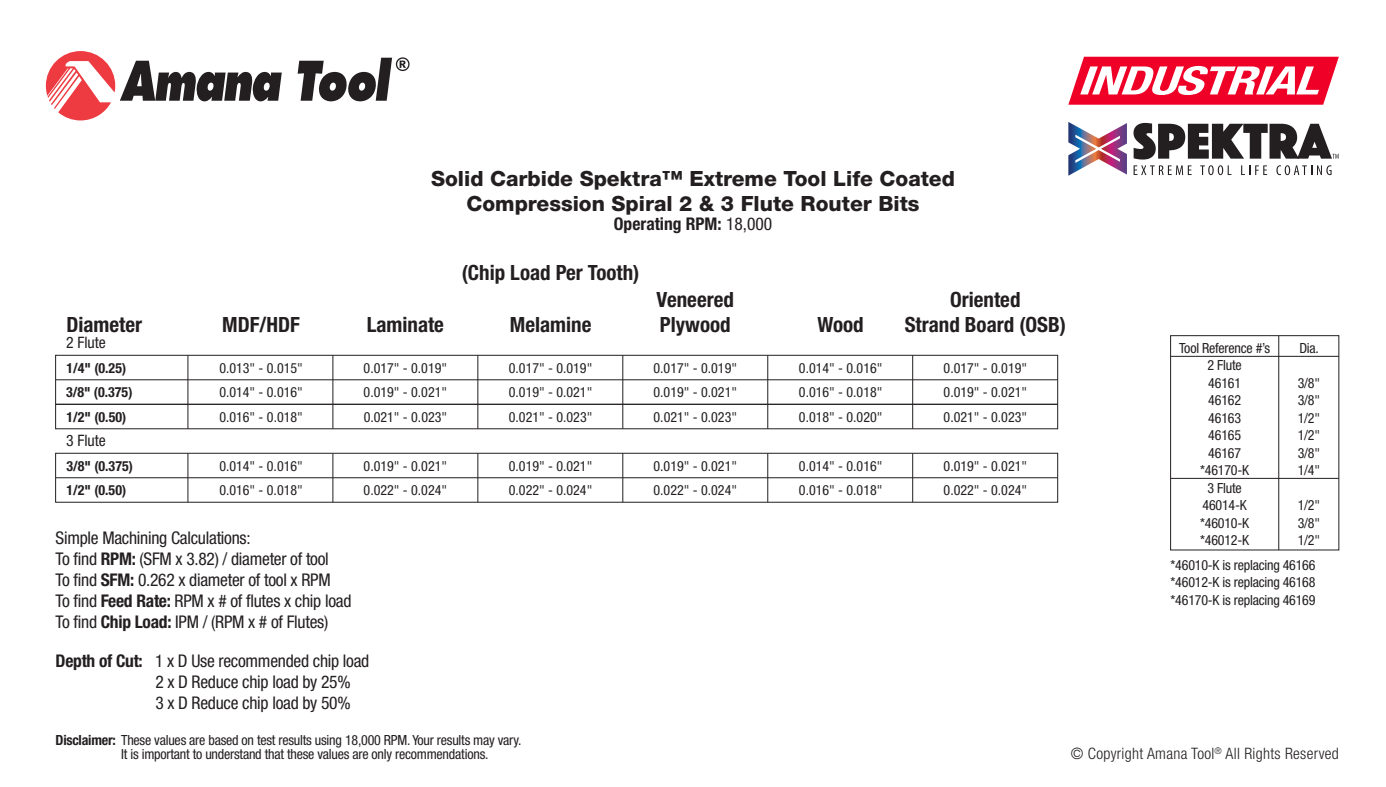
<style>
.page{position:relative;width:1386px;height:787px;background:#fff}
.page>*{position:absolute;margin:0;border:0;box-sizing:border-box;transform-origin:0 0}
.t1{font:italic 700 condensed 39.2px "Helvetica Neue";letter-spacing:-.025em;color:#fff;scale:1.35 1}
.t2{font:700 condensed 21px "Helvetica Neue";color:#231f20}
.t3{font:800 21px/25.2px "Helvetica Neue";color:#231f20;text-align:center}
.t4{font:condensed 17.5px/21px "Helvetica Neue";letter-spacing:-.015em;color:#231f20}
.t5{font:700 condensed 17.5px "Helvetica Neue";color:#231f20}
.t6{font:300 condensed 15.75px "Helvetica Neue";letter-spacing:.02em;color:#231f20}
.t7{font:condensed 15.75px "Helvetica Neue";color:#231f20}
.t8{font:condensed 14px/17.5px "Helvetica Neue";letter-spacing:-.015em;color:#231f20}
.t9{font:700 condensed 14px "Helvetica Neue";color:#231f20}
.s1{font-weight:400}
.s2{font-weight:700}
</style>
<div class="page">
<hr style="left:56px;top:379px;width:1002px;height:1px;background:#231f20">
<hr style="left:56px;top:404px;width:1002px;height:1px;background:#231f20">
<hr style="left:56px;top:477px;width:1002px;height:1px;background:#231f20">
<svg style="left:298px;top:57px;width:112px;height:44px"></svg>
<svg style="left:46px;top:51px;width:236px;height:69px"></svg>
<svg style="left:1068px;top:57px;width:271px;height:48px;background:#f01035"></svg>
<hr style="left:187px;top:355px;width:1px;height:74px;background:#231f20">
<hr style="left:332px;top:355px;width:1px;height:74px;background:#231f20">
<hr style="left:477px;top:355px;width:1px;height:74px;background:#231f20">
<hr style="left:622px;top:355px;width:1px;height:74px;background:#231f20">
<hr style="left:767px;top:355px;width:1px;height:74px;background:#231f20">
<hr style="left:912px;top:355px;width:1px;height:74px;background:#231f20">
<hr style="left:187px;top:453px;width:1px;height:49px;background:#231f20">
<hr style="left:332px;top:453px;width:1px;height:49px;background:#231f20">
<hr style="left:477px;top:453px;width:1px;height:49px;background:#231f20">
<hr style="left:622px;top:453px;width:1px;height:49px;background:#231f20">
<hr style="left:767px;top:453px;width:1px;height:49px;background:#231f20">
<hr style="left:912px;top:453px;width:1px;height:49px;background:#231f20">
<div style="left:55px;top:355px;width:1003px;height:74px;border:1px solid #231f20"></div>
<div style="left:55px;top:453px;width:1003px;height:50px;border:1px solid #231f20"></div>
<div style="left:1170px;top:335px;width:169px;height:215px;border:1px solid #231f20"></div>
<hr style="left:1171px;top:356px;width:168px;height:1px;background:#231f20">
<hr style="left:1278px;top:336px;width:1px;height:214px;background:#231f20">
<hr style="left:1171px;top:478px;width:168px;height:1px;background:#231f20">
<svg style="left:1068px;top:122px;width:59px;height:54px"></svg>
<svg style="left:1134px;top:123px;width:205px;height:52px"></svg>
<h1 class="t1" style="left:1077px;top:57px;width:180px">INDUSTRIAL</h1>
<h2 class="t3" style="left:431px;top:166px;width:525px">Solid Carbide Spektra™ Extreme Tool Life Coated<br>Compression Spiral 2 &amp; 3 Flute Router Bits</h2>
<p class="t5" style="left:614px;top:214px;width:160px">Operating RPM: <span class="s1">18,000</span></p>
<h2 class="t2" style="left:462px;top:260px;width:179px">(Chip Load Per Tooth)</h2>
<h2 class="t2" style="left:657px;top:287px;width:79px">Veneered</h2>
<h2 class="t2" style="left:950px;top:287px;width:72px">Oriented</h2>
<h2 class="t2" style="left:66px;top:312px;width:77px">Diameter</h2>
<h2 class="t2" style="left:222px;top:312px;width:79px">MDF/HDF</h2>
<h2 class="t2" style="left:367px;top:312px;width:79px">Laminate</h2>
<h2 class="t2" style="left:510px;top:312px;width:83px">Melamine</h2>
<h2 class="t2" style="left:660px;top:312px;width:72px">Plywood</h2>
<h2 class="t2" style="left:818px;top:312px;width:48px">Wood</h2>
<h2 class="t2" style="left:905px;top:312px;width:163px">Strand Board (OSB)</h2>
<p class="t7" style="left:66px;top:333px;width:41px">2 Flute</p>
<p class="t9" style="left:66px;top:359px;width:61px">1/4" (0.25)</p>
<p class="t8" style="left:219px;top:359px;width:85px">0.013" - 0.015"</p>
<p class="t8" style="left:364px;top:359px;width:85px">0.017" - 0.019"</p>
<p class="t8" style="left:509px;top:359px;width:85px">0.017" - 0.019"</p>
<p class="t8" style="left:654px;top:359px;width:85px">0.017" - 0.019"</p>
<p class="t8" style="left:799px;top:359px;width:85px">0.014" - 0.016"</p>
<p class="t8" style="left:944px;top:359px;width:85px">0.017" - 0.019"</p>
<p class="t9" style="left:66px;top:384px;width:68px">3/8" (0.375)</p>
<p class="t8" style="left:219px;top:383px;width:85px">0.014" - 0.016"</p>
<p class="t8" style="left:364px;top:383px;width:85px">0.019" - 0.021"</p>
<p class="t8" style="left:509px;top:383px;width:85px">0.019" - 0.021"</p>
<p class="t8" style="left:654px;top:383px;width:85px">0.019" - 0.021"</p>
<p class="t8" style="left:799px;top:383px;width:85px">0.016" - 0.018"</p>
<p class="t8" style="left:944px;top:383px;width:85px">0.019" - 0.021"</p>
<p class="t9" style="left:67px;top:408px;width:61px">1/2" (0.50)</p>
<p class="t8" style="left:219px;top:408px;width:85px">0.016" - 0.018"</p>
<p class="t8" style="left:364px;top:408px;width:85px">0.021" - 0.023"</p>
<p class="t8" style="left:509px;top:408px;width:85px">0.021" - 0.023"</p>
<p class="t8" style="left:654px;top:408px;width:85px">0.021" - 0.023"</p>
<p class="t8" style="left:799px;top:408px;width:85px">0.018" - 0.020"</p>
<p class="t8" style="left:944px;top:408px;width:85px">0.021" - 0.023"</p>
<p class="t7" style="left:66px;top:431px;width:41px">3 Flute</p>
<p class="t9" style="left:66px;top:457px;width:68px">3/8" (0.375)</p>
<p class="t8" style="left:219px;top:457px;width:85px">0.014" - 0.016"</p>
<p class="t8" style="left:364px;top:457px;width:85px">0.019" - 0.021"</p>
<p class="t8" style="left:509px;top:457px;width:85px">0.019" - 0.021"</p>
<p class="t8" style="left:654px;top:457px;width:85px">0.019" - 0.021"</p>
<p class="t8" style="left:799px;top:457px;width:85px">0.014" - 0.016"</p>
<p class="t8" style="left:944px;top:457px;width:85px">0.019" - 0.021"</p>
<p class="t9" style="left:66px;top:482px;width:61px">1/2" (0.50)</p>
<p class="t8" style="left:219px;top:481px;width:85px">0.016" - 0.018"</p>
<p class="t8" style="left:364px;top:481px;width:85px">0.022" - 0.024"</p>
<p class="t8" style="left:509px;top:481px;width:85px">0.022" - 0.024"</p>
<p class="t8" style="left:654px;top:481px;width:85px">0.022" - 0.024"</p>
<p class="t8" style="left:799px;top:481px;width:85px">0.016" - 0.018"</p>
<p class="t8" style="left:944px;top:481px;width:85px">0.022" - 0.024"</p>
<p class="t4" style="left:56px;top:527px;width:297px">Simple Machining Calculations:<br>To find <span class="s2">RPM:</span> (SFM x 3.82) / diameter of tool<br>To find <span class="s2">SFM:</span> 0.262 x diameter of tool x RPM<br>To find <span class="s2">Feed Rate:</span> RPM x # of flutes x chip load To find <span class="s2">Chip Load:</span> IPM / (RPM x # of Flutes)</p>
<p class="t8" style="left:1179px;top:339px;width:93px">Tool Reference #’s</p>
<p class="t8" style="left:1299px;top:339px;width:21px">Dia.</p>
<p class="t8" style="left:1208px;top:356px;width:36px">2 Flute<br>46161</p>
<p class="t8" style="left:1298px;top:374px;width:24px">3/8"</p>
<p class="t8" style="left:1208px;top:391px;width:34px">46162</p>
<p class="t8" style="left:1298px;top:391px;width:24px">3/8"</p>
<p class="t8" style="left:1208px;top:409px;width:34px">46163</p>
<p class="t8" style="left:1298px;top:409px;width:24px">1/2"</p>
<p class="t8" style="left:1208px;top:426px;width:34px">46165</p>
<p class="t8" style="left:1298px;top:426px;width:24px">1/2"</p>
<p class="t8" style="left:1208px;top:444px;width:34px">46167</p>
<p class="t8" style="left:1298px;top:444px;width:24px">3/8"</p>
<p class="t8" style="left:1200px;top:461px;width:50px">*46170-K</p>
<p class="t8" style="left:1298px;top:461px;width:24px">1/4"</p>
<p class="t8" style="left:1203px;top:479px;width:46px;text-align:center">3 Flute<br>46014-K</p>
<p class="t8" style="left:1298px;top:496px;width:24px">1/2"</p>
<p class="t8" style="left:1200px;top:514px;width:50px">*46010-K</p>
<p class="t8" style="left:1298px;top:514px;width:24px">3/8"</p>
<p class="t8" style="left:1200px;top:531px;width:50px">*46012-K</p>
<p class="t8" style="left:1171px;top:528px;width:151px;line-height:24.5px;text-indent:127px">1/2" *46010-K is replacing 46166</p>
<p class="t8" style="left:1171px;top:573px;width:146px">*46012-K is replacing 46168 *46170-K is replacing 46169</p>
<p class="t4" style="left:155px;top:650px;width:216px;text-indent:-100px"><span class="s2">Depth of Cut:</span> 1 x D Use recommended chip load<br>2 x D Reduce chip load by 25%<br>3 x D Reduce chip load by 50%</p>
<p class="t8" style="left:121px;top:733px;width:402px;line-height:14px;text-indent:-66px"><span class="s2">Disclaimer:</span> These values are based on test results using 18,000 RPM. Your results may vary.<br>It is important to understand that these values are only recommendations.</p>
<p class="t6" style="left:1071px;top:744px;width:269px">© Copyright Amana Tool<sup>®</sup> All Rights Reserved</p>
</div>
